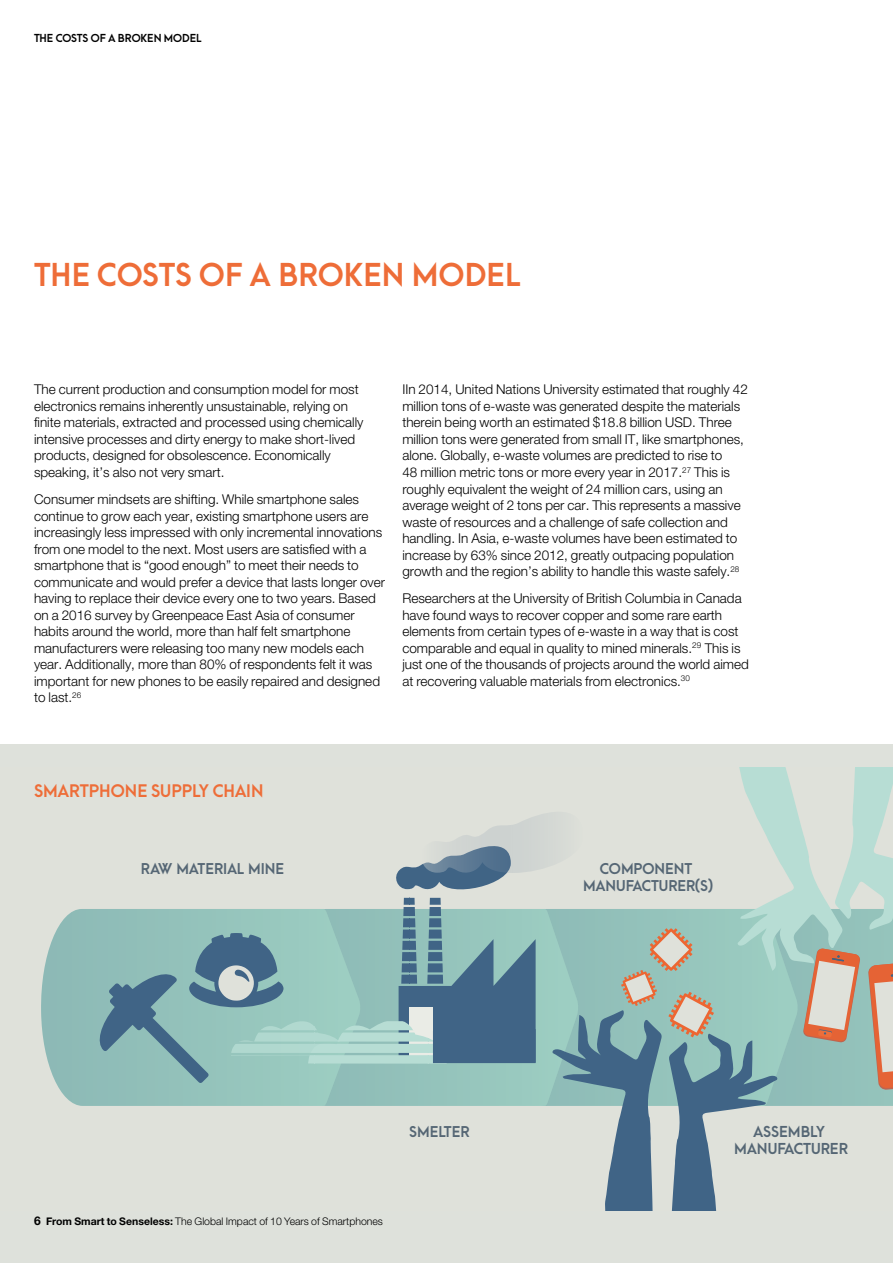
<style>
.page{position:relative;width:893px;height:1263px;background:#fff}
.page>*{position:absolute;margin:0;border:0;box-sizing:border-box;transform-origin:0 0}
.t1{font:800 30px "Arca Majora 2";letter-spacing:.01em;color:#ee6d38}
.t2{font:800 16.5px "Arca Majora 2";color:#ee6d38}
.t3{font:800 14.4px/17.2px "Arca Majora 2";color:#556674;text-align:center}
.t4{font:800 14.1px/17px "Arca Majora 2";color:#556674;text-align:center}
.t5{font:300 13.5px/16.5px "Helvetica Neue LT Std";color:#000}
.t6{font:300 10.5px "Helvetica Neue LT Std";color:#000}
.t7{font:800 10.5px "Arca Majora 2";color:#000}
.s1{font-weight:700;font-size:12px}
.s2{font-weight:700}
</style>
<div class="page">
<div style="left:0;top:744px;width:893px;height:519px;background:#dee1db"></div>
<svg style="left:41px;top:909px;width:55px;height:197px"></svg>
<svg style="left:96px;top:768px;width:797px;height:443px"></svg>
<p class="t7" style="left:34px;top:32px;width:169px">THE COSTS OF A BROKEN MODEL</p>
<h1 class="t1" style="left:34px;top:258px;width:488px">THE COSTS OF A BROKEN MODEL</h1>
<p class="t5" style="left:34px;top:381px;width:331px">The current production and consumption model for most electronics remains inherently unsustainable, relying on finite materials, extracted and processed using chemically intensive processes and dirty energy to make short-lived products, designed for obsolescence. Economically speaking, it’s also not very smart.</p>
<p class="t5" style="left:34px;top:491px;width:353px">Consumer mindsets are shifting. While smartphone sales continue to grow each year, existing smartphone users are increasingly less impressed with only incremental innovations from one model to the next. Most users are satisfied with a smartphone that is “good enough” to meet their needs to communicate and would prefer a device that lasts longer over having to replace their device every one to two years. Based on a 2016 survey by Greenpeace East Asia of consumer habits around the world, more than half felt smartphone manufacturers were releasing too many new models each year. Additionally, more than 80% of respondents felt it was important for new phones to be easily repaired and designed to last.<sup>26</sup></p>
<p class="t5" style="left:402px;top:381px;width:347px">IIn 2014, United Nations University estimated that roughly 42 million tons of e-waste was generated despite the materials therein being worth an estimated $18.8 billion USD. Three million tons were generated from small IT, like smartphones, alone. Globally, e-waste volumes are predicted to rise to<br>48 million metric tons or more every year in 2017.<sup>27</sup> This is roughly equivalent the weight of 24 million cars, using an average weight of 2 tons per car. This represents a massive waste of resources and a challenge of safe collection and handling. In Asia, e-waste volumes have been estimated to increase by 63% since 2012, greatly outpacing population growth and the region’s ability to handle this waste safely.<sup>28</sup></p>
<p class="t5" style="left:402px;top:590px;width:348px">Researchers at the University of British Columbia in Canada have found ways to recover copper and some rare earth elements from certain types of e-waste in a way that is cost comparable and equal in quality to mined minerals.<sup>29</sup> This is just one of the thousands of projects around the world aimed at recovering valuable materials from electronics.<sup>30</sup></p>
<p class="t2" style="left:34px;top:781px;width:231px">SMARTPHONE SUPPLY CHAIN</p>
<p class="t4" style="left:141px;top:861px;width:145px">RAW MATERIAL MINE</p>
<p class="t4" style="left:583px;top:861px;width:131px">COMPONENT<br>MANUFACTURER(S)</p>
<p class="t4" style="left:409px;top:1124px;width:62px">SMELTER</p>
<p class="t6" style="left:34px;top:1214px;width:350px"><span class="s1">6</span> <span class="s2">From Smart to Senseless:</span> The Global Impact of 10 Years of Smartphones</p>
<p class="t3" style="left:734px;top:1124px;width:115px">ASSEMBLY<br>MANUFACTURER</p>
</div>
